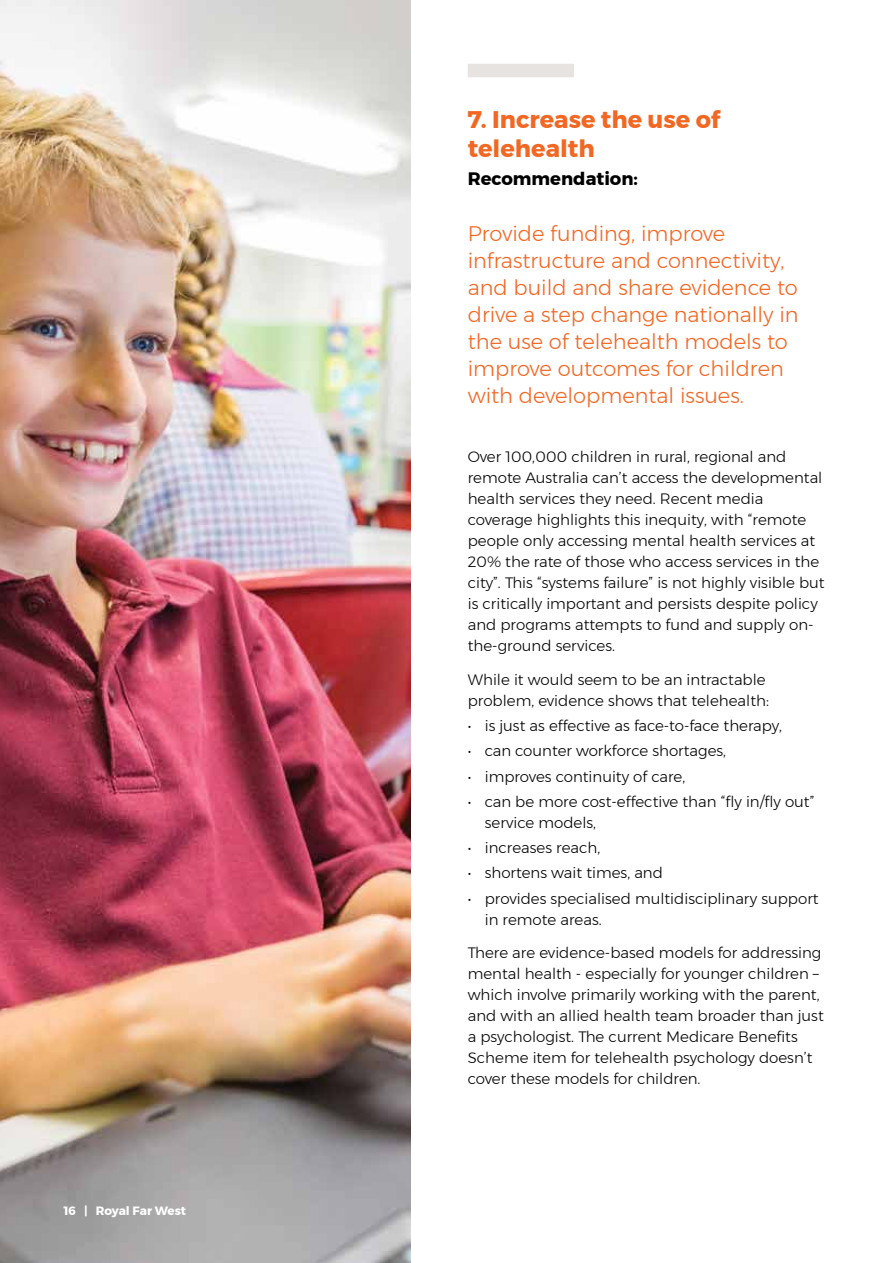
<style>
.page{position:relative;width:893px;height:1263px;background:#fff}
.page>*{position:absolute;margin:0;border:0;box-sizing:border-box;transform-origin:0 0}
.t1{font:700 24px/28.5px "Montserrat";color:#f26722}
.t2{font:300 21px/27px "Montserrat";color:#f26722}
.t3{font:700 18px "Montserrat";color:#000}
.t4{font:300 15px/21px "Montserrat";color:#000}
.t5{font:700 12px "Montserrat";color:#fff}
</style>
<div class="page">
<div style="left:468px;top:64px;width:106px;height:13px;background:#e7e3e1"></div>
<img style="left:0;top:0;width:410px;height:1263px">
<p class="t5" style="left:64px;top:1201px;width:124px">16 | Royal Far West</p>
<h1 class="t1" style="left:468px;top:106px;width:254px">7. Increase the use of telehealth</h1>
<p class="t3" style="left:468px;top:164px;width:172px">Recommendation:</p>
<h2 class="t2" style="left:468px;top:220px;width:332px">Provide funding, improve infrastructure and connectivity, and build and share evidence to drive a step change nationally in the use of telehealth models to improve outcomes for children with developmental issues.</h2>
<p class="t4" style="left:468px;top:446px;width:358px">Over 100,000 children in rural, regional and remote Australia can’t access the developmental health services they need. Recent media coverage highlights this inequity, with “remote people only accessing mental health services at 20% the rate of those who access services in the city”. This “systems failure” is not highly visible but is critically important and persists despite policy and programs attempts to fund and supply on&shy;the-ground services.</p>
<p class="t4" style="left:468px;top:669px;width:303px">While it would seem to be an intractable problem, evidence shows that telehealth:</p>
<p class="t4" style="left:468px;top:715px;width:316px">• is just as effective as face-to-face therapy,</p>
<p class="t4" style="left:468px;top:740px;width:260px">• can counter workforce shortages,</p>
<p class="t4" style="left:468px;top:766px;width:219px">• improves continuity of care,</p>
<p class="t4" style="left:485px;top:791px;width:331px;text-indent:-17px">• can be more cost-effective than “fly in/fly out” service models,</p>
<p class="t4" style="left:468px;top:837px;width:134px">• increases reach,</p>
<p class="t4" style="left:468px;top:862px;width:197px">• shortens wait times, and</p>
<p class="t4" style="left:485px;top:887px;width:335px;text-indent:-17px">• provides specialised multidisciplinary support in remote areas.</p>
<p class="t4" style="left:468px;top:942px;width:358px">There are evidence-based models for addressing mental health - especially for younger children – which involve primarily working with the parent, and with an allied health team broader than just a psychologist. The current Medicare Benefits Scheme item for telehealth psychology doesn’t cover these models for children.</p>
</div>
